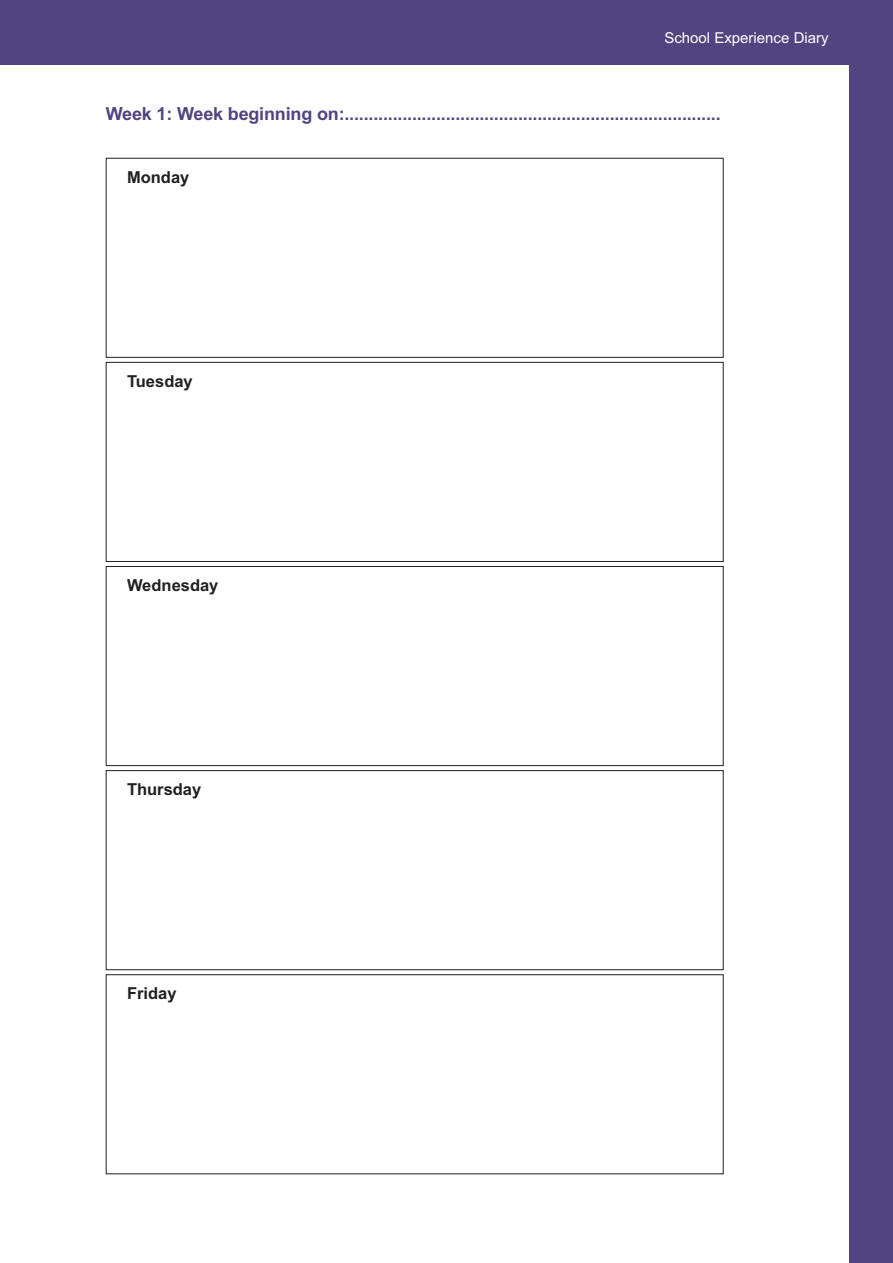
<style>
.page{position:relative;width:893px;height:1263px;background:#fff}
.page>*{position:absolute;margin:0;border:0;box-sizing:border-box;transform-origin:0 0}
.t1{font:700 18px "Arial";letter-spacing:-.01em;color:#514481}
.t2{font:700 16.5px "Arial";color:#231f20}
.t3{font:15px "Arial";color:#fff}
</style>
<div class="page">
<div style="left:849px;top:0;width:44px;height:1263px;background:#514481"></div>
<div style="left:0;top:0;width:893px;height:64px;background:#514481"></div>
<div style="left:106px;top:566px;width:618px;height:200px;border:1px solid #231f20"></div>
<div style="left:106px;top:770px;width:618px;height:200px;border:1px solid #231f20"></div>
<div style="left:106px;top:974px;width:618px;height:200px;border:1px solid #231f20"></div>
<div style="left:106px;top:362px;width:618px;height:200px;border:1px solid #231f20"></div>
<div style="left:106px;top:158px;width:618px;height:200px;border:1px solid #231f20"></div>
<p class="t3" style="left:664px;top:29px;width:166px">School Experience Diary</p>
<p class="t1" style="left:106px;top:103px;width:616px">Week 1: Week beginning on:..............................................................................</p>
<p class="t2" style="left:127px;top:167px;width:64px">Monday</p>
<p class="t2" style="left:127px;top:371px;width:67px">Tuesday</p>
<p class="t2" style="left:127px;top:575px;width:93px">Wednesday</p>
<p class="t2" style="left:127px;top:780px;width:76px">Thursday</p>
<p class="t2" style="left:127px;top:984px;width:51px">Friday</p>
</div>
